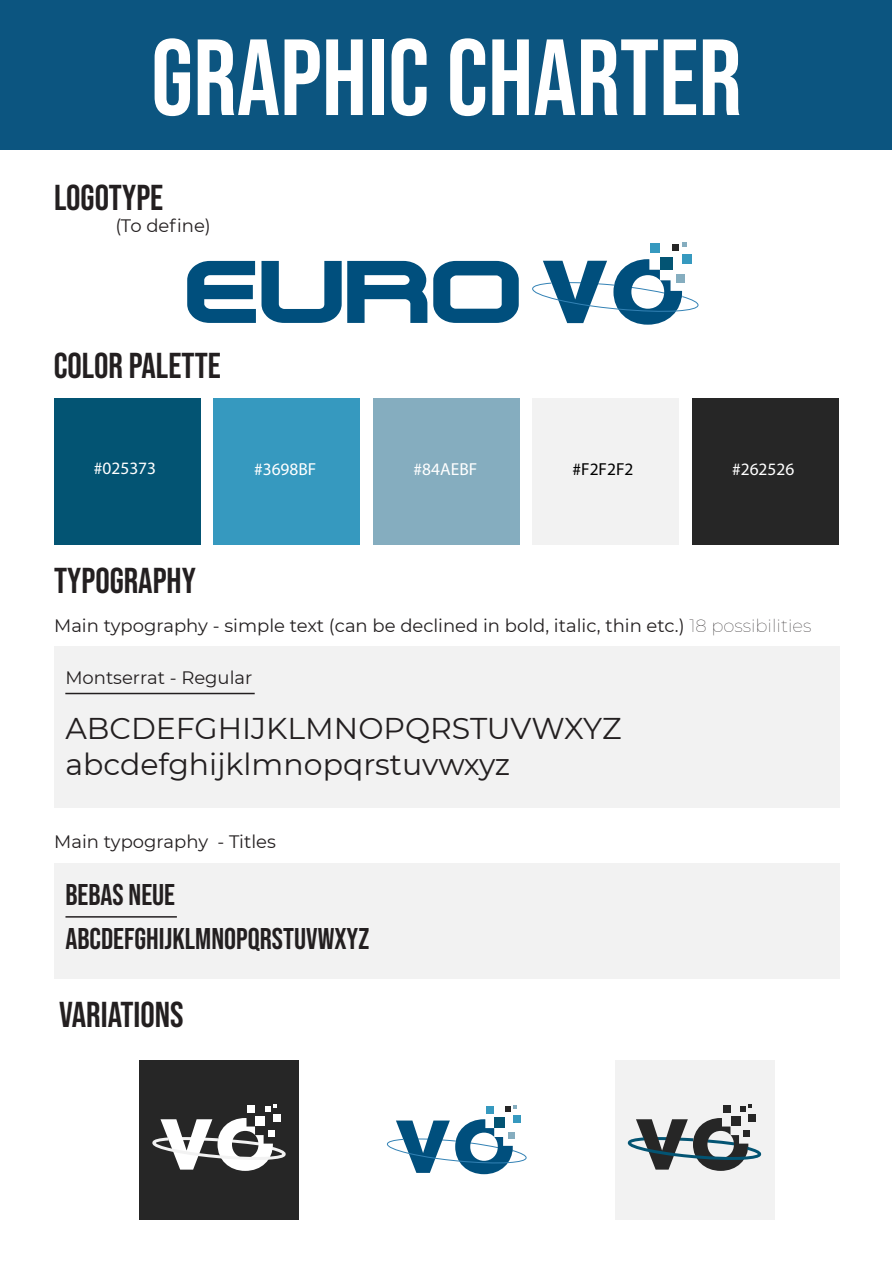
<style>
.page{position:relative;width:893px;height:1263px;background:#fff}
.page>*{position:absolute;margin:0;border:0;box-sizing:border-box;transform-origin:0 0}
.t1{font:108px "Bebas Neue";color:#fff}
.t2{font:36px "Bebas Neue";color:#231f20}
.Subheadline{font:30px "Montserrat";color:#231f20}
.Subheadline-2{font:30px "Bebas Neue";color:#231f20}
.t3{font:18px "Montserrat";color:#231f20}
.t4{font:17.4px "Myriad Pro";color:#fff}
.t5{font:17.4px "Myriad Pro";color:#000}
.s1{font-weight:100}
</style>
<div class="page">
<div style="left:1px;top:1px;width:891px;height:149px;background:#0c5580"></div>
<div style="left:54px;top:646px;width:785px;height:162px;background:#f2f2f2"></div>
<hr style="left:65px;top:693px;width:190px;height:1px;background:#231f20">
<div style="left:54px;top:863px;width:785px;height:115px;background:#f2f2f2"></div>
<hr style="left:65px;top:916px;width:112px;height:2px;background:#231f20">
<div style="left:54px;top:398px;width:146px;height:146px;background:#035473"></div>
<div style="left:213px;top:398px;width:147px;height:146px;background:#3699bf"></div>
<div style="left:373px;top:398px;width:146px;height:146px;background:#85adbf"></div>
<div style="left:533px;top:398px;width:146px;height:146px;background:#f2f2f2"></div>
<div style="left:692px;top:398px;width:147px;height:146px;background:#262626"></div>
<svg style="left:187px;top:261px;width:332px;height:62px"></svg>
<div style="left:660px;top:257px;width:12px;height:13px;background:#035473"></div>
<div style="left:682px;top:254px;width:9px;height:9px;background:#3699bf"></div>
<div style="left:672px;top:244px;width:7px;height:7px;background:#262626"></div>
<svg style="left:682px;top:242px;width:5px;height:4px"></svg>
<div style="left:651px;top:243px;width:9px;height:10px;background:#3699bf"></div>
<svg style="left:532px;top:259px;width:167px;height:66px"></svg>
<div style="left:139px;top:1060px;width:160px;height:159px;background:#262626"></div>
<div style="left:255px;top:1116px;width:10px;height:10px;background:#fff"></div>
<div style="left:273px;top:1114px;width:7px;height:7px;background:#fff"></div>
<svg style="left:265px;top:1104px;width:12px;height:7px"></svg>
<div style="left:248px;top:1105px;width:7px;height:8px;background:#fff"></div>
<svg style="left:152px;top:1118px;width:134px;height:53px"></svg>
<div style="left:615px;top:1060px;width:159px;height:159px;background:#f2f2f2"></div>
<div style="left:731px;top:1116px;width:10px;height:10px;background:#262626"></div>
<div style="left:749px;top:1114px;width:7px;height:7px;background:#262626"></div>
<svg style="left:741px;top:1104px;width:11px;height:7px"></svg>
<div style="left:723px;top:1105px;width:8px;height:8px;background:#262626"></div>
<svg style="left:627px;top:1118px;width:135px;height:53px"></svg>
<div style="left:494px;top:1118px;width:11px;height:10px;background:#035473"></div>
<div style="left:513px;top:1115px;width:8px;height:8px;background:#3699bf"></div>
<svg style="left:505px;top:1105px;width:12px;height:7px"></svg>
<div style="left:486px;top:1106px;width:8px;height:8px;background:#3699bf"></div>
<svg style="left:387px;top:1119px;width:140px;height:55px"></svg>
<p class="t1" style="left:151px;top:17px;width:592px">GRAPHIC CHARTER</p>
<p class="t2" style="left:54px;top:177px;width:111px">LOGOTYPE</p>
<p class="t3" style="left:115px;top:213px;width:97px">(To define)</p>
<p class="t2" style="left:54px;top:345px;width:169px">COLOR PALETTE</p>
<p class="t4" style="left:94px;top:458px;width:64px">#025373</p>
<p class="t4" style="left:254px;top:458px;width:64px">#3698BF</p>
<p class="t4" style="left:414px;top:458px;width:65px">#84AEBF</p>
<p class="t5" style="left:573px;top:458px;width:62px">#F2F2F2</p>
<p class="t4" style="left:732px;top:458px;width:64px">#262526</p>
<p class="t2" style="left:54px;top:560px;width:143px">TYPOGRAPHY</p>
<p class="t3" style="left:54px;top:613px;width:759px">Main typography - simple text (can be declined in bold, italic, thin etc.) <span class="s1">18 possibilities</span></p>
<p class="t3" style="left:65px;top:665px;width:189px">Montserrat - Regular</p>
<p class="Subheadline" style="left:65px;top:708px;width:558px">ABCDEFGHIJKLMNOPQRSTUVWXYZ</p>
<p class="Subheadline" style="left:65px;top:744px;width:446px">abcdefghijklmnopqrstuvwxyz</p>
<p class="t3" style="left:54px;top:829px;width:223px">Main typography - Titles</p>
<p class="Subheadline-2" style="left:65px;top:878px;width:111px">BEBAS NEUE</p>
<p class="Subheadline-2" style="left:65px;top:922px;width:305px">ABCDEFGHIJKLMNOPQRSTUVWXYZ</p>
<p class="t2" style="left:59px;top:994px;width:126px">VARIATIONS</p>
</div>
